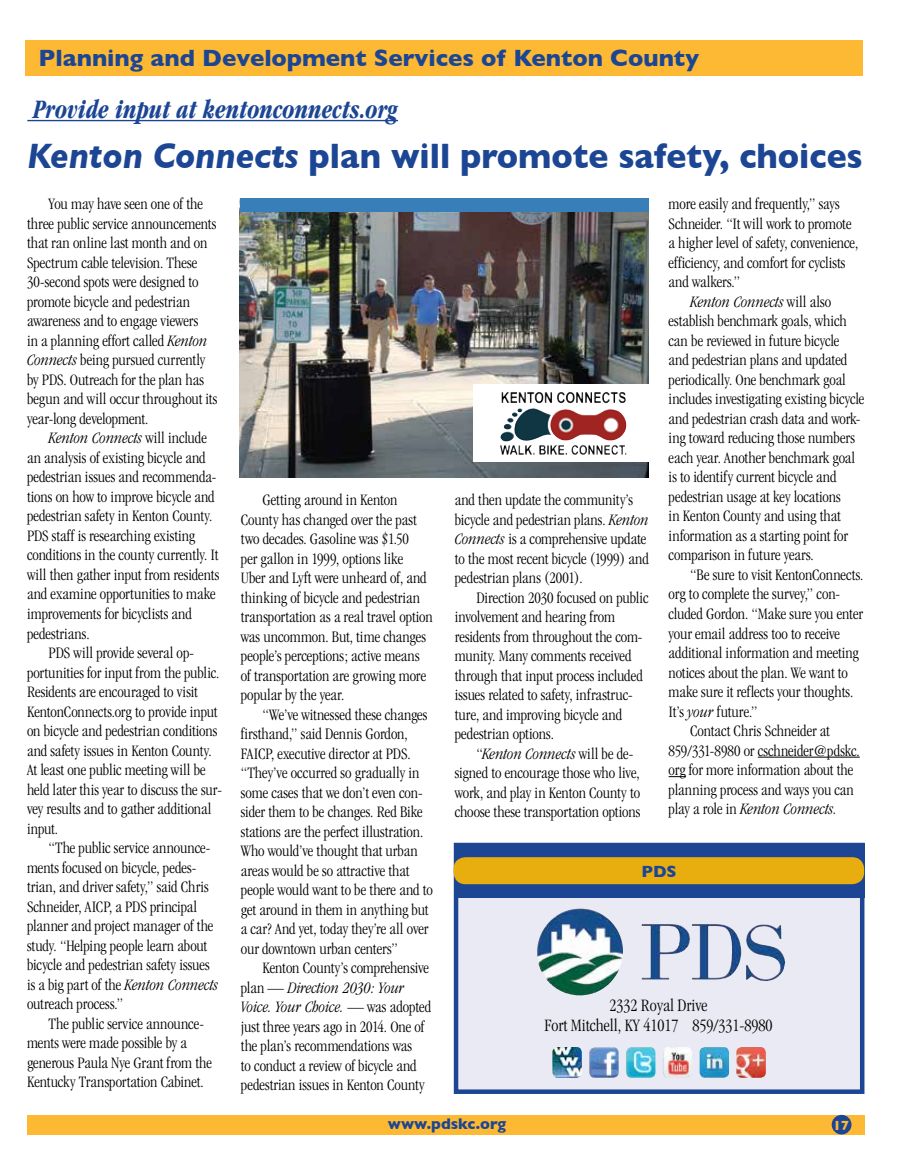
<style>
.page{position:relative;width:905px;height:1175px;background:#fff}
.page>*{position:absolute;margin:0;border:0;box-sizing:border-box;transform-origin:0 0}
.t1{font:700 36px "Gill Sans";color:#1c4694;scale:.93 1}
.t2{font:italic 700 condensed 27.6px "Garamond";color:#1c4694;scale:.88 1}
.t3{font:700 24px "Gill Sans";color:#1c4694}
.t4{font:300 condensed 18px/19.5px "Garamond";color:#000;text-align:center}
.t5{font:300 condensed 16.5px/19.5px "Garamond";color:#000}
.t6{font:italic 300 condensed 16.5px "Garamond";letter-spacing:.005em;color:#000}
.t7{font:700 16.5px "Gill Sans";color:#1c4694}
.t8{font:700 15.75px "Gill Sans";color:#1c4694}
.t9{font:700 13.5px "Gill Sans";color:#fdb933}
.s1{font-style:italic}
.s2{font-style:normal}
</style>
<div class="page">
<hr style="left:757px;top:756px;width:102px;height:1px;background:#000">
<svg style="left:668px;top:776px;width:17px;height:1px"></svg>
<div style="left:27px;top:1114px;width:837px;height:20px;background:#fdb933"></div>
<div style="left:831px;top:1114px;width:20px;height:20px;background:#1c4694;border-radius:50%"></div>
<div style="left:25px;top:40px;width:837px;height:36px;background:#fdb933"></div>
<div style="left:454px;top:842px;width:410px;height:252px;background:#eaeaf4;border:4px solid #1c4694"></div>
<div style="left:454px;top:843px;width:410px;height:54px;background:#1c4694"></div>
<div style="left:453px;top:857px;width:411px;height:27px;background:#e8ae10;border-radius:12px"></div>
<img style="left:538px;top:920px;width:198px;height:59px">
<img style="left:537px;top:908px;width:86px;height:86px;border-radius:43px">
<img style="left:626px;top:1047px;width:29px;height:30px">
<img style="left:736px;top:1047px;width:29px;height:30px">
<img style="left:589px;top:1047px;width:29px;height:30px">
<img style="left:663px;top:1047px;width:29px;height:30px">
<img style="left:552px;top:1047px;width:30px;height:30px">
<img style="left:699px;top:1047px;width:30px;height:30px">
<hr style="left:27px;top:120px;width:371px;height:1px;background:#1c4694">
<img style="left:240px;top:212px;width:408px;height:265px">
<svg style="left:472px;top:384px;width:176px;height:78px"></svg>
<img style="left:510px;top:392px;width:115px;height:12px">
<div style="left:240px;top:198px;width:408px;height:14px;background:#387fba"></div>
<h3 class="t3" style="left:39px;top:39px;width:662px">Planning and Development Services of Kenton County</h3>
<h2 class="t2" style="left:33px;top:93px;width:416px">Provide input at kentonconnects.org</h2>
<h1 class="t1" style="left:27px;top:128px;width:899px"><span class="s1">Kenton Connects</span> plan will promote safety, choices</h1>
<p class="t5" style="left:27px;top:194px;width:192px;text-indent:22px">You may have seen one of the three public service announcements that ran online last month and on<br>Spectrum cable television. These<br>30-second spots were designed to promote bicycle and pedestrian awareness and to engage viewers<br>in a planning effort called <span class="s1">Kenton<br>Connects</span> being pursued currently by PDS. Outreach for the plan has begun and will occur throughout its year-long development.</p>
<p class="t6" style="left:49px;top:429px;width:160px">Kenton Connects <span class="s2">will include</span></p>
<p class="t5" style="left:27px;top:448px;width:180px">an analysis of existing bicycle and</p>
<p class="t5" style="left:27px;top:467px;width:191px">pedestrian issues and recommenda-</p>
<p class="t5" style="left:27px;top:487px;width:189px">tions on how to improve bicycle and</p>
<p class="t5" style="left:27px;top:506px;width:187px">pedestrian safety in Kenton County.</p>
<p class="t5" style="left:27px;top:526px;width:170px">PDS staff is researching existing</p>
<p class="t5" style="left:27px;top:545px;width:193px">conditions in the county currently. It</p>
<p class="t5" style="left:27px;top:565px;width:194px">will then gather input from residents</p>
<p class="t5" style="left:27px;top:584px;width:190px">and examine opportunities to make</p>
<p class="t5" style="left:27px;top:604px;width:166px">improvements for bicyclists and</p>
<p class="t5" style="left:27px;top:623px;width:64px">pedestrians.</p>
<p class="t5" style="left:49px;top:643px;width:147px">PDS will provide several op-</p>
<p class="t5" style="left:27px;top:662px;width:194px">portunities for input from the public.</p>
<p class="t5" style="left:27px;top:682px;width:172px">Residents are encouraged to visit</p>
<p class="t5" style="left:27px;top:701px;width:192px">KentonConnects.org to provide input</p>
<p class="t5" style="left:27px;top:721px;width:192px">on bicycle and pedestrian conditions</p>
<p class="t5" style="left:27px;top:740px;width:186px">and safety issues in Kenton County.</p>
<p class="t5" style="left:27px;top:760px;width:180px">At least one public meeting will be</p>
<p class="t5" style="left:27px;top:779px;width:196px">held later this year to discuss the sur-</p>
<p class="t5" style="left:27px;top:799px;width:186px">vey results and to gather additional</p>
<p class="t5" style="left:27px;top:818px;width:33px">input.</p>
<p class="t5" style="left:49px;top:838px;width:163px">“The public service announce-</p>
<p class="t5" style="left:27px;top:857px;width:171px">ments focused on bicycle, pedes-</p>
<p class="t5" style="left:27px;top:877px;width:183px">trian, and driver safety,” said Chris</p>
<p class="t5" style="left:27px;top:896px;width:172px">Schneider, AICP, a PDS principal</p>
<p class="t5" style="left:27px;top:916px;width:188px">planner and project manager of the</p>
<p class="t5" style="left:27px;top:935px;width:182px">study. “Helping people learn about</p>
<p class="t5" style="left:27px;top:955px;width:184px">bicycle and pedestrian safety issues</p>
<p class="t5" style="left:27px;top:974px;width:193px">is a big part of the <span class="s1">Kenton Connects</span></p>
<p class="t5" style="left:27px;top:994px;width:98px">outreach process.”</p>
<p class="t5" style="left:49px;top:1013px;width:157px">The public service announce-</p>
<p class="t5" style="left:27px;top:1033px;width:161px">ments were made possible by a</p>
<p class="t5" style="left:27px;top:1052px;width:186px">generous Paula Nye Grant from the</p>
<p class="t5" style="left:27px;top:1072px;width:178px">Kentucky Transportation Cabinet.</p>
<p class="t5" style="left:241px;top:490px;width:193px;text-indent:22px">Getting around in Kenton<br>County has changed over the past two decades. Gasoline was $1.50<br>per gallon in 1999, options like<br>Uber and Lyft were unheard of, and thinking of bicycle and pedestrian transportation as a real travel option was uncommon. But, time changes people’s perceptions; active means of transportation are growing more popular by the year.</p>
<p class="t5" style="left:241px;top:704px;width:193px;text-indent:22px">“We’ve witnessed these changes firsthand,” said Dennis Gordon, FAICP, executive director at PDS. “They’ve occurred so gradually in some cases that we don’t even con&shy;sider them to be changes. Red Bike stations are the perfect illustration.<br>Who would’ve thought that urban areas would be so attractive that people would want to be there and to get around in them in anything but a car? And yet, today they’re all over our downtown urban centers”</p>
<p class="t5" style="left:241px;top:958px;width:192px;text-indent:22px">Kenton County’s comprehensive plan — <span class="s1">Direction 2030: Your<br>Voice. Your Choice.</span> — was adopted just three years ago in 2014. One of the plan’s recommendations was<br>to conduct a review of bicycle and pedestrian issues in Kenton County</p>
<p class="t5" style="left:455px;top:490px;width:195px">and then update the community’s bicycle and pedestrian plans. <span class="s1">Kenton Connects</span> is a comprehensive update to the most recent bicycle (1999) and pedestrian plans (2001).</p>
<p class="t5" style="left:455px;top:587px;width:195px;text-indent:22px">Direction 2030 focused on public involvement and hearing from residents from throughout the com&shy;munity. Many comments received through that input process included issues related to safety, infrastruc&shy;ture, and improving bicycle and pedestrian options.</p>
<p class="t5" style="left:455px;top:744px;width:187px;text-indent:22px">“<span class="s1">Kenton Connects</span> will be de&shy;signed to encourage those who live, work, and play in Kenton County to choose these transportation options</p>
<p class="t5" style="left:668px;top:194px;width:173px">more easily and frequently,” says</p>
<p class="t5" style="left:668px;top:214px;width:184px">Schneider. “It will work to promote</p>
<p class="t5" style="left:668px;top:233px;width:191px">a higher level of safety, convenience,</p>
<p class="t5" style="left:668px;top:253px;width:178px">efficiency, and comfort for cyclists</p>
<p class="t5" style="left:668px;top:272px;width:73px">and walkers.”</p>
<p class="t6" style="left:690px;top:293px;width:142px">Kenton Connects <span class="s2">will also</span></p>
<p class="t5" style="left:668px;top:311px;width:180px">establish benchmark goals, which</p>
<p class="t5" style="left:668px;top:331px;width:172px">can be reviewed in future bicycle</p>
<p class="t5" style="left:668px;top:350px;width:180px">and pedestrian plans and updated</p>
<p class="t5" style="left:668px;top:370px;width:179px">periodically. One benchmark goal</p>
<p class="t5" style="left:668px;top:389px;width:197px">includes investigating existing bicycle</p>
<p class="t5" style="left:668px;top:409px;width:193px">and pedestrian crash data and work-</p>
<p class="t5" style="left:668px;top:428px;width:188px">ing toward reducing those numbers</p>
<p class="t5" style="left:668px;top:448px;width:188px">each year. Another benchmark goal</p>
<p class="t5" style="left:668px;top:467px;width:169px">is to identify current bicycle and</p>
<p class="t5" style="left:668px;top:487px;width:174px">pedestrian usage at key locations</p>
<p class="t5" style="left:668px;top:506px;width:174px">in Kenton County and using that</p>
<p class="t5" style="left:668px;top:526px;width:181px">information as a starting point for</p>
<p class="t5" style="left:668px;top:545px;width:147px">comparison in future years.</p>
<p class="t5" style="left:690px;top:565px;width:175px">“Be sure to visit KentonConnects.</p>
<p class="t5" style="left:668px;top:584px;width:173px">org to complete the survey,” con-</p>
<p class="t5" style="left:668px;top:604px;width:196px">cluded Gordon. “Make sure you enter</p>
<p class="t5" style="left:668px;top:623px;width:173px">your email address too to receive</p>
<p class="t5" style="left:668px;top:643px;width:192px">additional information and meeting</p>
<p class="t5" style="left:668px;top:662px;width:181px">notices about the plan. We want to</p>
<p class="t5" style="left:668px;top:682px;width:186px">make sure it reflects your thoughts.</p>
<p class="t5" style="left:668px;top:701px;width:91px">It’s <span class="s1">your</span> future.”</p>
<p class="t5" style="left:690px;top:721px;width:141px">Contact Chris Schneider at</p>
<p class="t5" style="left:668px;top:740px;width:193px">859/331-8980 or cschneider@pdskc.</p>
<p class="t5" style="left:668px;top:760px;width:186px">org for more information about the</p>
<p class="t5" style="left:668px;top:779px;width:187px">planning process and ways you can</p>
<p class="t6" style="left:668px;top:800px;width:170px"><span class="s2">play a role in</span> Kenton Connects.</p>
<p class="t7" style="left:641px;top:858px;width:37px">PDS</p>
<p class="t4" style="left:544px;top:996px;width:229px">2332 Royal Drive<br>Fort Mitchell, KY 41017 859/331-8980</p>
<p class="t8" style="left:388px;top:1111px;width:120px">www.pdskc.org</p>
<p class="t9" style="left:833px;top:1114px;width:18px">17</p>
</div>
